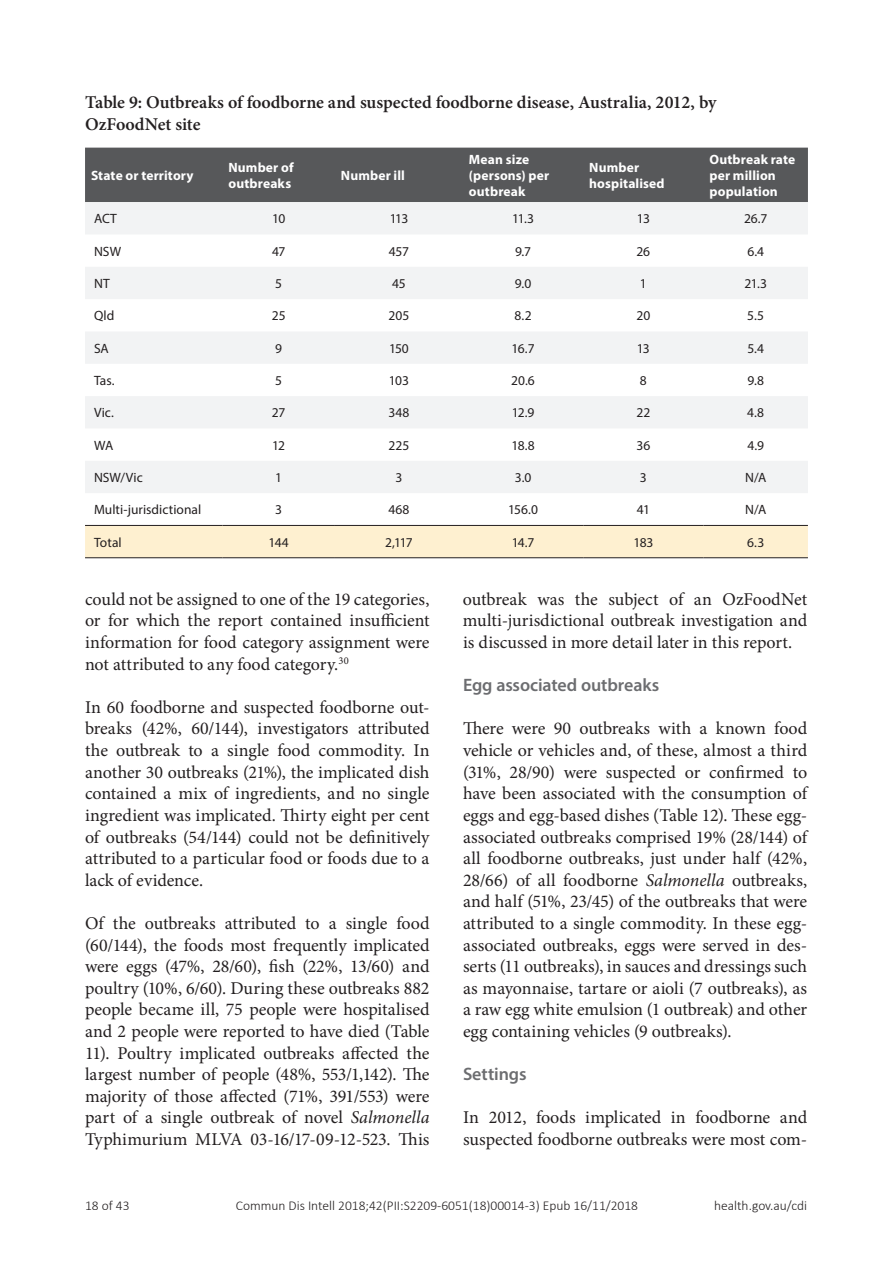
<style>
.page{position:relative;width:893px;height:1263px;background:#fff}
.page>*{position:absolute;margin:0;border:0;box-sizing:border-box;transform-origin:0 0}
.t1{font:18px/21.6px "Minion Pro";letter-spacing:-.005em;color:#231f20;text-align:justify}
.Figure_table_Title{font:600 18px/21.6px "Minion Pro";color:#231f20}
.t2{font:600 18px "Myriad Pro";letter-spacing:-.005em;color:#6c6d70}
.Table_text{font:13.5px "Myriad Pro";color:#231f20}
.Table_H1{font:700 13.5px/16.2px "Myriad Pro";letter-spacing:.01em;color:#fff}
.t3{font:300 13.5px "Calibri";color:#231f20}
.s1{font-style:italic}
</style>
<div class="page">
<div style="left:85px;top:148px;width:723px;height:54px;background:#57585a"></div>
<svg style="left:85px;top:202px;width:723px;height:291px;fill:#f2f3f4"></svg>
<div style="left:85px;top:526px;width:723px;height:31px;background:#fef0d0"></div>
<hr style="left:85px;top:525px;width:137px;height:1px;background:#231f20">
<hr style="left:222px;top:525px;width:113px;height:1px;background:#231f20">
<hr style="left:335px;top:525px;width:128px;height:1px;background:#231f20">
<hr style="left:463px;top:525px;width:120px;height:1px;background:#231f20">
<hr style="left:583px;top:525px;width:120px;height:1px;background:#231f20">
<hr style="left:703px;top:525px;width:105px;height:1px;background:#231f20">
<hr style="left:85px;top:557px;width:137px;height:1px;background:#231f20">
<hr style="left:222px;top:557px;width:113px;height:1px;background:#231f20">
<hr style="left:335px;top:557px;width:128px;height:1px;background:#231f20">
<hr style="left:463px;top:557px;width:120px;height:1px;background:#231f20">
<hr style="left:583px;top:557px;width:120px;height:1px;background:#231f20">
<hr style="left:703px;top:557px;width:105px;height:1px;background:#231f20">
<p class="Figure_table_Title" style="left:85px;top:91px;width:633px">Table 9: Outbreaks of foodborne and suspected foodborne disease, Australia, 2012, by<br>OzFoodNet site</p>
<p class="Table_H1" style="left:91px;top:167px;width:104px">State or territory</p>
<p class="Table_H1" style="left:228px;top:159px;width:67px">Number of outbreaks</p>
<p class="Table_H1" style="left:341px;top:167px;width:66px">Number ill</p>
<p class="Table_H1" style="left:469px;top:151px;width:82px">Mean size (persons) per outbreak</p>
<p class="Table_H1" style="left:589px;top:159px;width:77px">Number hospitalised</p>
<p class="Table_H1" style="left:709px;top:151px;width:87px">Outbreak rate per million population</p>
<p class="Table_text" style="left:94px;top:211px;width:24px">ACT</p>
<p class="Table_text" style="left:272px;top:211px;width:15px">10</p>
<p class="Table_text" style="left:390px;top:211px;width:20px">113</p>
<p class="Table_text" style="left:512px;top:211px;width:24px">11.3</p>
<p class="Table_text" style="left:637px;top:211px;width:15px">13</p>
<p class="Table_text" style="left:744px;top:211px;width:25px">26.7</p>
<p class="Table_text" style="left:94px;top:243px;width:29px">NSW</p>
<p class="Table_text" style="left:272px;top:243px;width:15px">47</p>
<p class="Table_text" style="left:389px;top:243px;width:22px">457</p>
<p class="Table_text" style="left:515px;top:243px;width:18px">9.7</p>
<p class="Table_text" style="left:637px;top:243px;width:15px">26</p>
<p class="Table_text" style="left:747px;top:243px;width:18px">6.4</p>
<p class="Table_text" style="left:94px;top:275px;width:17px">NT</p>
<p class="Table_text" style="left:275px;top:275px;width:8px">5</p>
<p class="Table_text" style="left:392px;top:275px;width:15px">45</p>
<p class="Table_text" style="left:515px;top:275px;width:18px">9.0</p>
<p class="Table_text" style="left:640px;top:275px;width:8px">1</p>
<p class="Table_text" style="left:744px;top:275px;width:24px">21.3</p>
<p class="Table_text" style="left:94px;top:307px;width:22px">Qld</p>
<p class="Table_text" style="left:272px;top:307px;width:15px">25</p>
<p class="Table_text" style="left:389px;top:307px;width:22px">205</p>
<p class="Table_text" style="left:514px;top:307px;width:19px">8.2</p>
<p class="Table_text" style="left:636px;top:307px;width:15px">20</p>
<p class="Table_text" style="left:747px;top:307px;width:18px">5.5</p>
<p class="Table_text" style="left:94px;top:340px;width:16px">SA</p>
<p class="Table_text" style="left:275px;top:340px;width:8px">9</p>
<p class="Table_text" style="left:389px;top:340px;width:21px">150</p>
<p class="Table_text" style="left:512px;top:340px;width:25px">16.7</p>
<p class="Table_text" style="left:637px;top:340px;width:15px">13</p>
<p class="Table_text" style="left:747px;top:340px;width:18px">5.4</p>
<p class="Table_text" style="left:94px;top:372px;width:22px">Tas.</p>
<p class="Table_text" style="left:275px;top:372px;width:8px">5</p>
<p class="Table_text" style="left:389px;top:372px;width:22px">103</p>
<p class="Table_text" style="left:511px;top:372px;width:25px">20.6</p>
<p class="Table_text" style="left:640px;top:372px;width:8px">8</p>
<p class="Table_text" style="left:747px;top:372px;width:18px">9.8</p>
<p class="Table_text" style="left:94px;top:404px;width:21px">Vic.</p>
<p class="Table_text" style="left:272px;top:404px;width:15px">27</p>
<p class="Table_text" style="left:388px;top:404px;width:23px">348</p>
<p class="Table_text" style="left:512px;top:404px;width:24px">12.9</p>
<p class="Table_text" style="left:636px;top:404px;width:15px">22</p>
<p class="Table_text" style="left:747px;top:404px;width:18px">4.8</p>
<p class="Table_text" style="left:94px;top:437px;width:21px">WA</p>
<p class="Table_text" style="left:272px;top:437px;width:14px">12</p>
<p class="Table_text" style="left:389px;top:437px;width:22px">225</p>
<p class="Table_text" style="left:511px;top:437px;width:25px">18.8</p>
<p class="Table_text" style="left:636px;top:437px;width:15px">36</p>
<p class="Table_text" style="left:747px;top:437px;width:18px">4.9</p>
<p class="Table_text" style="left:94px;top:469px;width:50px">NSW/Vic</p>
<p class="Table_text" style="left:275px;top:469px;width:8px">1</p>
<p class="Table_text" style="left:395px;top:469px;width:8px">3</p>
<p class="Table_text" style="left:515px;top:469px;width:18px">3.0</p>
<p class="Table_text" style="left:640px;top:469px;width:8px">3</p>
<p class="Table_text" style="left:745px;top:469px;width:23px">N/A</p>
<p class="Table_text" style="left:94px;top:501px;width:109px">Multi-jurisdictional</p>
<p class="Table_text" style="left:275px;top:501px;width:8px">3</p>
<p class="Table_text" style="left:388px;top:501px;width:23px">468</p>
<p class="Table_text" style="left:508px;top:501px;width:31px">156.0</p>
<p class="Table_text" style="left:637px;top:501px;width:15px">41</p>
<p class="Table_text" style="left:745px;top:501px;width:23px">N/A</p>
<p class="Table_text" style="left:94px;top:534px;width:29px">Total</p>
<p class="Table_text" style="left:268px;top:534px;width:22px">144</p>
<p class="Table_text" style="left:385px;top:534px;width:29px">2,117</p>
<p class="Table_text" style="left:512px;top:534px;width:24px">14.7</p>
<p class="Table_text" style="left:633px;top:534px;width:22px">183</p>
<p class="Table_text" style="left:747px;top:534px;width:19px">6.3</p>
<p class="t1" style="left:85px;top:588px;width:346px">could not be assigned to one of the 19 categories, or for which the report contained insufficient information for food category assignment were not attributed to any food category.<sup>30</sup></p>
<p class="t1" style="left:85px;top:696px;width:346px">In 60 foodborne and suspected foodborne out&shy;breaks (42%, 60/144), investigators attributed the outbreak to a single food commodity. In another 30 outbreaks (21%), the implicated dish contained a mix of ingredients, and no single ingredient was implicated. Thirty eight per cent of outbreaks (54/144) could not be definitively attributed to a particular food or foods due to a lack of evidence.</p>
<p class="t1" style="left:85px;top:912px;width:346px">Of the outbreaks attributed to a single food (60/144), the foods most frequently implicated were eggs (47%, 28/60), fish (22%, 13/60) and poultry (10%, 6/60). During these outbreaks 882 people became ill, 75 people were hospitalised and 2 people were reported to have died (Table 11). Poultry implicated outbreaks affected the largest number of people (48%, 553/1,142). The majority of those affected (71%, 391/553) were part of a single outbreak of novel <span class="s1">Salmonella </span>Typhimurium MLVA 03-16/17-09-12-523. This</p>
<p class="t1" style="left:463px;top:588px;width:346px">outbreak was the subject of an OzFoodNet multi-jurisdictional outbreak investigation and is discussed in more detail later in this report.</p>
<h3 class="t2" style="left:463px;top:674px;width:198px">Egg associated outbreaks</h3>
<p class="t1" style="left:463px;top:718px;width:346px">There were 90 outbreaks with a known food vehicle or vehicles and, of these, almost a third (31%, 28/90) were suspected or confirmed to have been associated with the consumption of eggs and egg-based dishes (Table 12). These egg&shy;associated outbreaks comprised 19% (28/144) of all foodborne outbreaks, just under half (42%, 28/66) of all foodborne <span class="s1">Salmonella</span> outbreaks, and half (51%, 23/45) of the outbreaks that were attributed to a single commodity. In these egg&shy;associated outbreaks, eggs were served in des&shy;serts (11 outbreaks), in sauces and dressings such as mayonnaise, tartare or aioli (7 outbreaks), as a raw egg white emulsion (1 outbreak) and other egg containing vehicles (9 outbreaks).</p>
<h3 class="t2" style="left:463px;top:1063px;width:65px">Settings</h3>
<p class="t1" style="left:463px;top:1107px;width:346px">In 2012, foods implicated in foodborne and suspected foodborne outbreaks were most com-</p>
<p class="t3" style="left:85px;top:1197px;width:46px">18 of 43</p>
<p class="t3" style="left:236px;top:1197px;width:404px">Commun Dis Intell 2018;42(PII:S2209-6051(18)00014-3) Epub 16/11/2018</p>
<p class="t3" style="left:714px;top:1197px;width:94px">health.gov.au/cdi</p>
</div>
